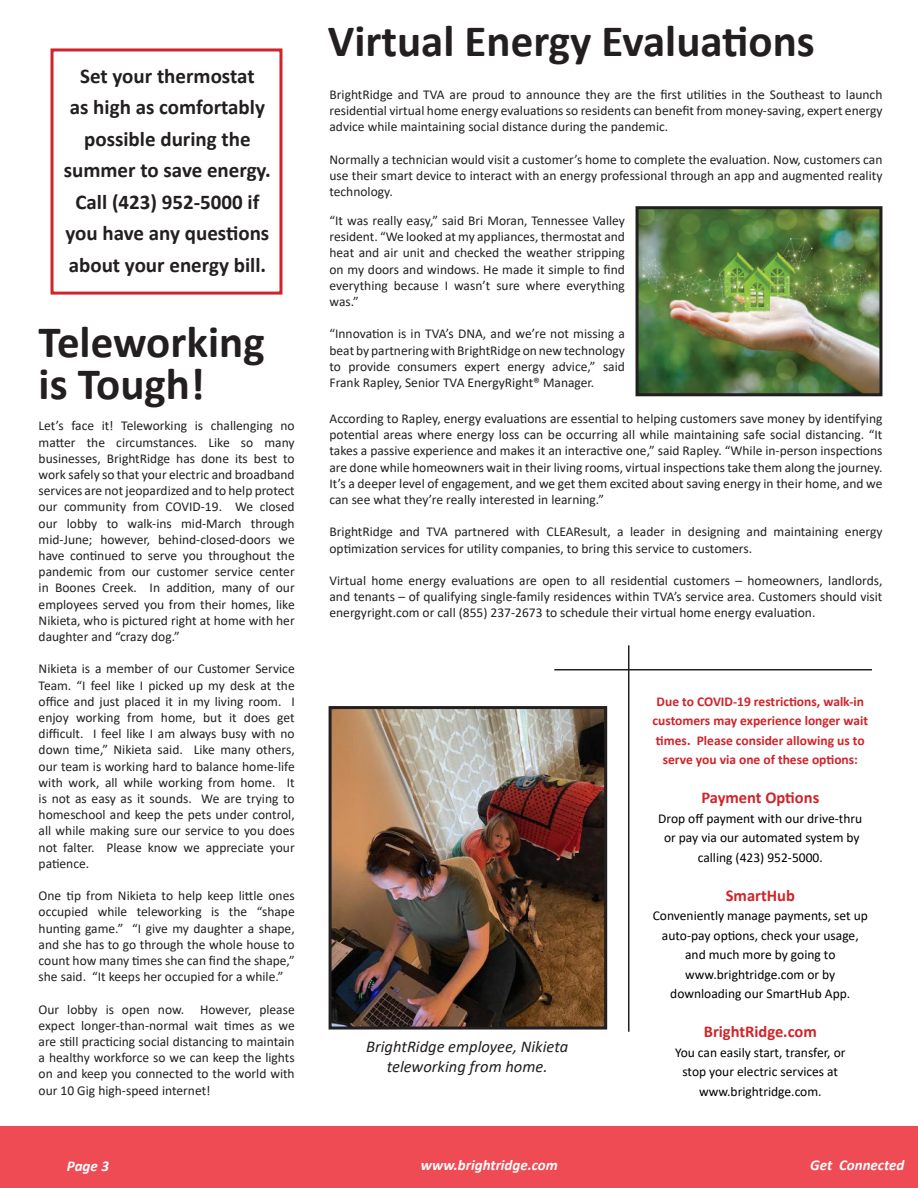
<style>
.page{position:relative;width:918px;height:1188px;background:#fff}
.page>*{position:absolute;margin:0;border:0;box-sizing:border-box;transform-origin:0 0}
.t1{font:700 45px/42px "Calibri";color:#231f20}
.t2{font:700 21px/31.5px "Calibri";color:#231f20;text-align:center}
.t3{font:italic 16.5px/19.8px "Calibri";color:#231f20;text-align:center}
.t4{font:700 16.5px "Calibri";color:#d1232a}
.t5{font:italic 700 15px "Calibri";color:#fff}
.t6{font:13.5px/16.2px "Calibri";color:#231f20;text-align:justify}
.t7{font:13.5px/19.5px "Calibri";color:#000;text-align:center}
.t8{font:700 13.5px/19.5px "Calibri";color:#d1232a;text-align:center}
</style>
<div class="page">
<img style="left:640px;top:210px;width:238px;height:182px">
<div style="left:636px;top:206px;width:246px;height:190px;border:3px solid #231f20"></div>
<img style="left:333px;top:710px;width:270px;height:316px">
<div style="left:329px;top:706px;width:278px;height:324px;border:3px solid #231f20"></div>
<hr style="left:554px;top:669px;width:318px;height:1px;background:#231f20">
<hr style="left:628px;top:645px;width:1px;height:387px;background:#231f20">
<div style="left:51px;top:48px;width:231px;height:247px;border:3px solid #d1232a"></div>
<div style="left:0;top:1126px;width:918px;height:62px;background:#ef4b55"></div>
<h2 class="t2" style="left:64px;top:60px;width:209px">Set your thermostat<br>as high as comfortably possible during the summer to save energy.<br>Call (423) 952-5000 if you have any questions about your energy bill.</h2>
<h1 class="t1" style="left:39px;top:320px;width:228px">Teleworking is Tough!</h1>
<p class="t6" style="left:39px;top:417px;width:258px">Let’s face it! Teleworking is challenging no matter the circumstances. Like so many businesses, BrightRidge has done its best to work safely so that your electric and broadband services are not jeopardized and to help protect our community from COVID-19. We closed our lobby to walk-ins mid-March through mid-June; however, behind-closed-doors we have continued to serve you throughout the pandemic from our customer service center in Boones Creek. In addition, many of our employees served you from their homes, like Nikieta, who is pictured right at home with her daughter and “crazy dog.”</p>
<p class="t6" style="left:39px;top:660px;width:258px">Nikieta is a member of our Customer Service Team. “I feel like I picked up my desk at the office and just placed it in my living room. I enjoy working from home, but it does get difficult. I feel like I am always busy with no down time,” Nikieta said. Like many others, our team is working hard to balance home-life with work, all while working from home. It is not as easy as it sounds. We are trying to homeschool and keep the pets under control, all while making sure our service to you does not falter. Please know we appreciate your patience.</p>
<p class="t6" style="left:39px;top:887px;width:258px">One tip from Nikieta to help keep little ones occupied while teleworking is the “shape hunting game.” “I give my daughter a shape, and she has to go through the whole house to count how many times she can find the shape,” she said. “It keeps her occupied for a while.”</p>
<p class="t6" style="left:39px;top:1001px;width:258px">Our lobby is open now. However, please expect longer-than-normal wait times as we are still practicing social distancing to maintain a healthy workforce so we can keep the lights on and keep you connected to the world with our 10 Gig high-speed internet!</p>
<h1 class="t1" style="left:328px;top:20px;width:489px">Virtual Energy Evaluations</h1>
<p class="t6" style="left:330px;top:86px;width:554px">BrightRidge and TVA are proud to announce they are the first utilities in the Southeast to launch residential virtual home energy evaluations so residents can benefit from money-saving, expert energy advice while maintaining social distance during the pandemic.</p>
<p class="t6" style="left:330px;top:151px;width:554px">Normally a technician would visit a customer’s home to complete the evaluation. Now, customers can use their smart device to interact with an energy professional through an app and augmented reality technology.</p>
<p class="t6" style="left:330px;top:212px;width:297px">“It was really easy,” said Bri Moran, Tennessee Valley resident. “We looked at my appliances, thermostat and heat and air unit and checked the weather stripping on my doors and windows. He made it simple to find everything because I wasn’t sure where everything was.”</p>
<p class="t6" style="left:330px;top:326px;width:297px">“Innovation is in TVA’s DNA, and we’re not missing a beat by partnering with BrightRidge on new technology to provide consumers expert energy advice,” said Frank Rapley, Senior TVA EnergyRight® Manager.</p>
<p class="t6" style="left:330px;top:410px;width:554px">According to Rapley, energy evaluations are essential to helping customers save money by identifying potential areas where energy loss can be occurring all while maintaining safe social distancing. “It takes a passive experience and makes it an interactive one,” said Rapley. “While in-person inspections are done while homeowners wait in their living rooms, virtual inspections take them along the journey.<br>It’s a deeper level of engagement, and we get them excited about saving energy in their home, and we can see what they’re really interested in learning.”</p>
<p class="t6" style="left:330px;top:524px;width:554px">BrightRidge and TVA partnered with CLEAResult, a leader in designing and maintaining energy optimization services for utility companies, to bring this service to customers.</p>
<p class="t6" style="left:330px;top:572px;width:554px">Virtual home energy evaluations are open to all residential customers – homeowners, landlords, and tenants – of qualifying single-family residences within TVA’s service area. Customers should visit energyright.com or call (855) 237-2673 to schedule their virtual home energy evaluation.</p>
<p class="t3" style="left:366px;top:1036px;width:203px">BrightRidge employee, Nikieta teleworking from home.</p>
<p class="t8" style="left:653px;top:691px;width:217px">Due to COVID-19 restrictions, walk-in customers may experience longer wait times. Please consider allowing us to serve you via one of these options:</p>
<p class="t4" style="left:701px;top:786px;width:119px">Payment Options</p>
<p class="t7" style="left:658px;top:808px;width:206px">Drop off payment with our drive-thru or pay via our automated system by calling (423) 952-5000.</p>
<p class="t4" style="left:726px;top:884px;width:71px">SmartHub</p>
<p class="t7" style="left:653px;top:906px;width:217px">Conveniently manage payments, set up auto-pay options, check your usage, and much more by going to www.brightridge.com or by downloading our SmartHub App.</p>
<p class="t4" style="left:704px;top:1020px;width:115px">BrightRidge.com</p>
<p class="t7" style="left:675px;top:1042px;width:172px">You can easily start, transfer, or stop your electric services at www.brightridge.com.</p>
<p class="t5" style="left:67px;top:1161px;width:43px">Page 3</p>
<p class="t5" style="left:421px;top:1160px;width:138px">www.brightridge.com</p>
<p class="t5" style="left:810px;top:1160px;width:96px">Get Connected</p>
</div>
